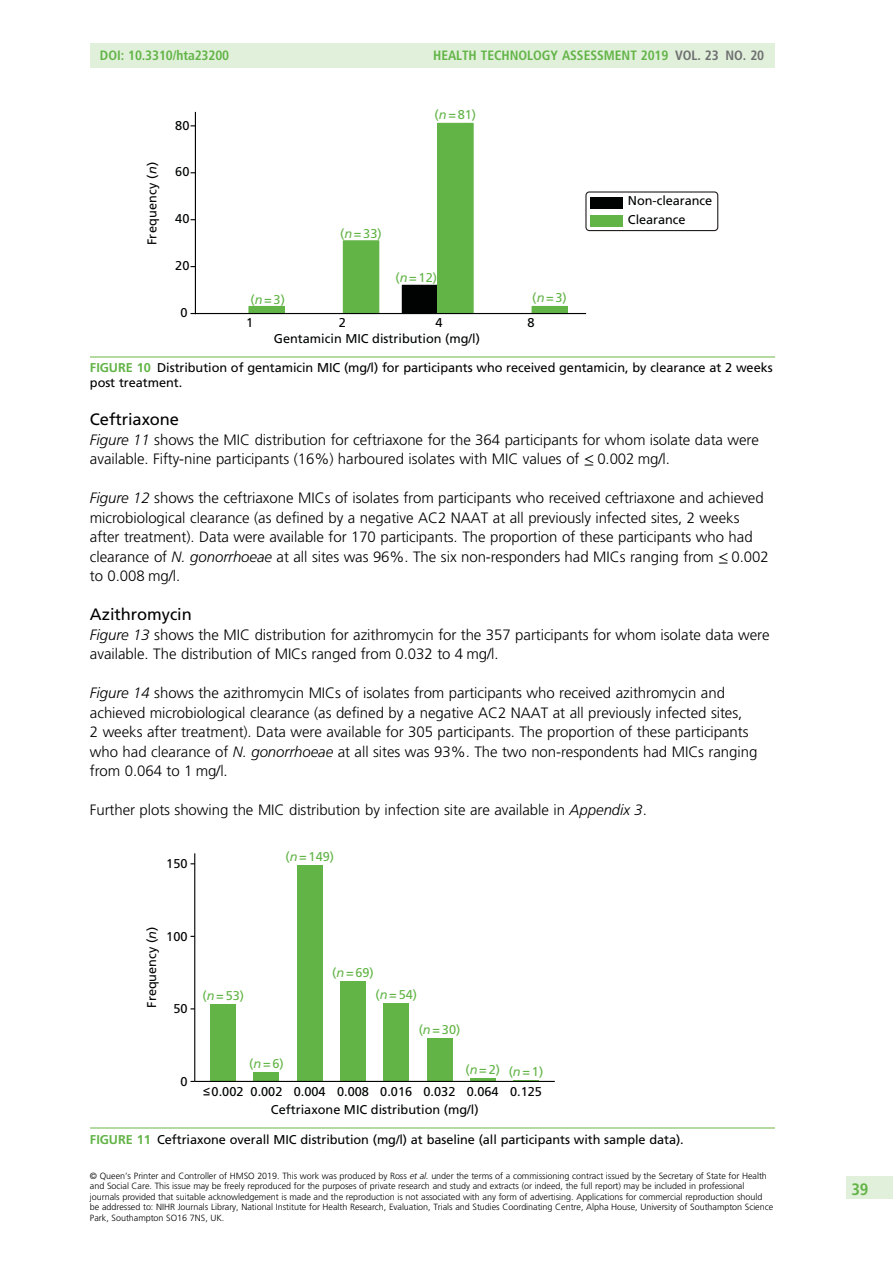
<style>
.page{position:relative;width:893px;height:1263px;background:#fff}
.page>*{position:absolute;margin:0;border:0;box-sizing:border-box;transform-origin:0 0}
.t1{font:16.5px "Adv TT118 e 7927";color:#000}
.t2{font:16.5px "Adv TT24 c 3 cae 3.B";color:#62b447}
.t3{font:15px/19.5px "Adv T Tebabd 7 da";color:#000}
.t4{font:13.5px "Adv TT24 c 3 cae 3.B";color:#62b447}
.t5{font:12.75px/15px "Adv TT118 e 7927";color:#000}
.t6{font:12.75px/18px "Frutiger";color:#010202;text-align:center}
.t7{font:12.75px "Frutiger";color:#62b446}
.t8{font:9px/10.5px "Adv T Tebabd 7 da";color:#000}
.s1{color:#6e6f71}
.s2{font-style:italic}
.s3{font-family:"Adv TT6 c 1 def 61.B";color:#62b447}
.s4{font-family:"Adv TT49 bbc 31 f.I"}
.s5{font-family:"Adv T Td 877 c 31 c"}
.s6{font-family:"Arial"}
.s7{font-style:inherit}
</style>
<div class="page">
<hr style="left:90px;top:356px;width:684px;height:1px;background:#b4daa1">
<div style="left:249px;top:306px;width:35px;height:7px;background:#62b446"></div>
<div style="left:248px;top:306px;width:37px;height:8px;border:1px solid #62b446"></div>
<div style="left:343px;top:241px;width:36px;height:72px;background:#62b446"></div>
<div style="left:402px;top:285px;width:36px;height:28px;background:#010202"></div>
<div style="left:438px;top:123px;width:35px;height:190px;background:#62b446"></div>
<div style="left:437px;top:123px;width:37px;height:191px;border:1px solid #62b446"></div>
<div style="left:532px;top:306px;width:35px;height:7px;background:#62b446"></div>
<hr style="left:195px;top:112px;width:1px;height:201px;background:#010202">
<hr style="left:195px;top:313px;width:391px;height:1px;background:#010202">
<div style="left:590px;top:197px;width:33px;height:11px;background:#010202"></div>
<div style="left:590px;top:216px;width:33px;height:11px;background:#62b446"></div>
<div style="left:585px;top:191px;width:133px;height:40px;border:1px solid #231f20;border-radius:3px"></div>
<hr style="left:90px;top:1128px;width:684px;height:1px;background:#b4daa1">
<div style="left:210px;top:1005px;width:26px;height:76px;background:#62b446"></div>
<div style="left:254px;top:1073px;width:25px;height:8px;background:#62b446"></div>
<div style="left:297px;top:865px;width:26px;height:216px;background:#62b446"></div>
<div style="left:340px;top:981px;width:26px;height:100px;background:#62b446"></div>
<div style="left:383px;top:1003px;width:26px;height:78px;background:#62b446"></div>
<div style="left:427px;top:1038px;width:26px;height:43px;background:#62b446"></div>
<hr style="left:470px;top:1079px;width:26px;height:2px;background:#62b446">
<svg style="left:513px;top:1080px;width:26px;height:1px"></svg>
<hr style="left:194px;top:853px;width:1px;height:228px;background:#010202">
<hr style="left:195px;top:1081px;width:360px;height:1px;background:#010202">
<div style="left:90px;top:44px;width:684px;height:24px;background:#e1f0da"></div>
<div style="left:846px;top:1176px;width:47px;height:23px;background:#e1f0da"></div>
<p class="t4" style="left:100px;top:51px;width:131px">DOI: 10.3310/hta23200</p>
<p class="t4" style="left:433px;top:51px;width:332px">HEALTH TECHNOLOGY ASSESSMENT 2019 <span class="s1">VOL. 23 NO. 20</span></p>
<p class="t6" style="left:175px;top:117px;width:16px">80</p>
<p class="t6" style="left:144px;top:245px;width:84px;rotate:-90deg">Frequency (<span class="s2">n</span>)</p>
<p class="t6" style="left:175px;top:164px;width:16px">60</p>
<p class="t6" style="left:175px;top:211px;width:16px">40</p>
<p class="t6" style="left:175px;top:258px;width:16px">20</p>
<p class="t7" style="left:250px;top:294px;width:36px">(<span class="s2">n</span> = 3)</p>
<p class="t7" style="left:435px;top:109px;width:43px">(<span class="s2">n</span> = 81)</p>
<p class="t7" style="left:340px;top:229px;width:43px">(<span class="s2">n</span> = 33)</p>
<p class="t7" style="left:395px;top:272px;width:43px">(<span class="s2">n</span> = 12)</p>
<p class="t7" style="left:532px;top:292px;width:36px">(<span class="s2">n</span> = 3)</p>
<p class="t6" style="left:628px;top:193px;width:86px">Non-clearance</p>
<p class="t6" style="left:628px;top:212px;width:59px">Clearance</p>
<p class="t6" style="left:181px;top:304px;width:9px">0</p>
<p class="t6" style="left:246px;top:314px;width:9px">1</p>
<p class="t6" style="left:339px;top:314px;width:9px">2</p>
<p class="t6" style="left:435px;top:314px;width:9px">4</p>
<p class="t6" style="left:527px;top:314px;width:9px">8</p>
<p class="t5" style="left:90px;top:361px;width:684px"><span class="s3">FIGURE 10</span> Distribution of gentamicin MIC (mg/l) for participants who received gentamicin, by clearance at 2 weeks post treatment.</p>
<p class="t6" style="left:274px;top:330px;width:208px">Gentamicin MIC distribution (mg/l)</p>
<p class="t1" style="left:90px;top:413px;width:90px">Ceftriaxone</p>
<p class="t3" style="left:90px;top:431px;width:670px"><span class="s4">Figure 11</span> shows the MIC distribution for ceftriaxone for the 364 participants for whom isolate data were available. Fifty-nine participants (16%) harboured isolates with MIC values of <span class="s5">≤</span> 0.002 mg/l.</p>
<p class="t3" style="left:90px;top:490px;width:680px"><span class="s4">Figure 12</span> shows the ceftriaxone MICs of isolates from participants who received ceftriaxone and achieved microbiological clearance (as defined by a negative AC2 NAAT at all previously infected sites, 2 weeks after treatment). Data were available for 170 participants. The proportion of these participants who had clearance of <span class="s4">N. gonorrhoeae</span> at all sites was 96%. The six non-responders had MICs ranging from <span class="s5">≤</span> 0.002 to 0.008 mg/l.</p>
<p class="t1" style="left:90px;top:608px;width:103px">Azithromycin</p>
<p class="t3" style="left:90px;top:626px;width:681px"><span class="s4">Figure 13</span> shows the MIC distribution for azithromycin for the 357 participants for whom isolate data were available. The distribution of MICs ranged from 0.032 to 4 mg/l.</p>
<p class="t3" style="left:90px;top:684px;width:669px"><span class="s4">Figure 14</span> shows the azithromycin MICs of isolates from participants who received azithromycin and achieved microbiological clearance (as defined by a negative AC2 NAAT at all previously infected sites,<br>2 weeks after treatment). Data were available for 305 participants. The proportion of these participants who had clearance of <span class="s4">N. gonorrhoeae</span> at all sites was 93%. The two non-respondents had MICs ranging from 0.064 to 1 mg/l.</p>
<p class="t3" style="left:90px;top:801px;width:558px">Further plots showing the MIC distribution by infection site are available in <span class="s4">Appendix 3</span>.</p>
<p class="t6" style="left:166px;top:856px;width:23px">150</p>
<p class="t7" style="left:285px;top:851px;width:50px">(<span class="s2">n</span>=149)</p>
<p class="t6" style="left:144px;top:1008px;width:82px;rotate:-90deg">Frequency (<span class="s2">n</span>)</p>
<p class="t6" style="left:166px;top:928px;width:23px">100</p>
<p class="t6" style="left:173px;top:1001px;width:16px">50</p>
<p class="t6" style="left:180px;top:1073px;width:9px">0</p>
<p class="t7" style="left:202px;top:990px;width:43px">(<span class="s2">n</span>=53)</p>
<p class="t7" style="left:249px;top:1059px;width:36px">(<span class="s2">n</span>=6)</p>
<p class="t7" style="left:332px;top:967px;width:43px">(<span class="s2">n</span>=69)</p>
<p class="t7" style="left:375px;top:989px;width:43px">(<span class="s2">n</span>=54)</p>
<p class="t7" style="left:419px;top:1024px;width:43px">(<span class="s2">n</span>=30)</p>
<p class="t7" style="left:465px;top:1065px;width:79px">(<span class="s2">n</span>=2) (<span class="s2">n</span>=1)</p>
<p class="t6" style="left:203px;top:1084px;width:340px"><span class="s6">≤</span>0.002 0.002 0.004 0.008 0.016 0.032 0.064 0.125<br>Ceftriaxone MIC distribution (mg/l)</p>
<p class="t5" style="left:90px;top:1133px;width:595px"><span class="s3">FIGURE 11</span> Ceftriaxone overall MIC distribution (mg/l) at baseline (all participants with sample data).</p>
<p class="t8" style="left:90px;top:1171px;width:685px">© Queen<span class="s7">’</span>s Printer and Controller of HMSO 2019. This work was produced by Ross <span class="s4">et al.</span> under the terms of a commissioning contract issued by the Secretary of State for Health and Social Care. This issue may be freely reproduced for the purposes of private research and study and extracts (or indeed, the full report) may be included in professional journals provided that suitable acknowledgement is made and the reproduction is not associated with any form of advertising. Applications for commercial reproduction should be addressed to: NIHR Journals Library, National Institute for Health Research, Evaluation, Trials and Studies Coordinating Centre, Alpha House, University of Southampton Science Park, Southampton SO16 7NS, UK.</p>
<p class="t2" style="left:851px;top:1183px;width:18px">39</p>
</div>
